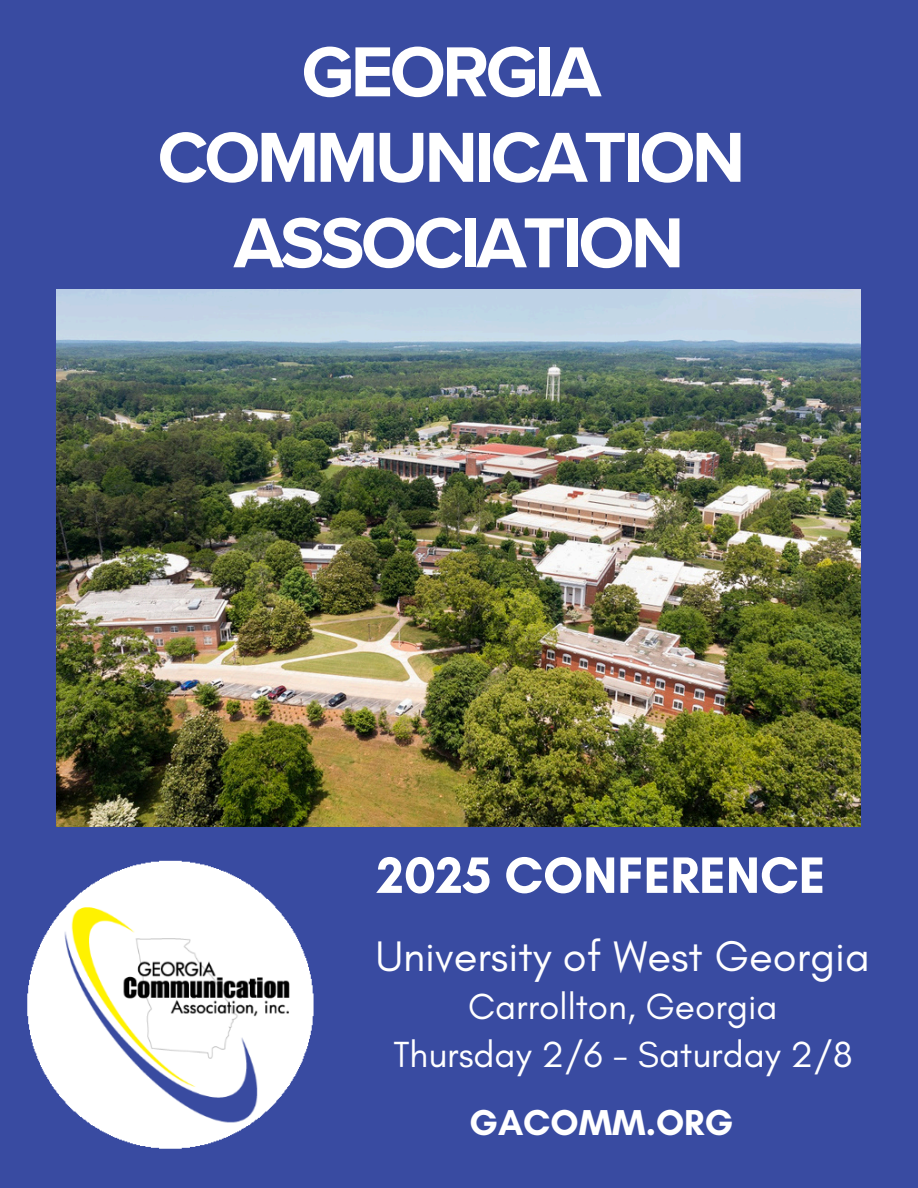
<style>
.page{position:relative;width:918px;height:1188px;background:#394ba1}
.page>*{position:absolute;margin:0;border:0;box-sizing:border-box;transform-origin:0 0}
.t1{font:700 73.35px/85.5px "Proxima Nova";letter-spacing:-.05em;color:#fff;text-align:center}
.t2{font:700 52.05px "Glacial Indifference";color:#fff}
.t3{font:43.5px "Glacial Indifference";color:#fff}
.t4{font:36.9px/47.2px "Glacial Indifference";color:#fff;text-align:center}
.t5{font:700 36.6px "Glacial Indifference";color:#fff}
</style>
<div class="page">
<img style="left:27px;top:860px;width:287px;height:289px">
<img style="left:57px;top:290px;width:804px;height:536px">
<h1 class="t1" style="left:158px;top:31px;width:589px">GEORGIA<br>COMMUNICATION<br>ASSOCIATION</h1>
<p class="t2" style="left:377px;top:843px;width:450px">2025 CONFERENCE</p>
<p class="t3" style="left:376px;top:930px;width:496px">University of West Georgia</p>
<p class="t4" style="left:393px;top:983px;width:461px">Carrollton, Georgia<br>Thursday 2/6 - Saturday 2/8</p>
<h2 class="t5" style="left:469px;top:1100px;width:265px">GACOMM.ORG</h2>
</div>
